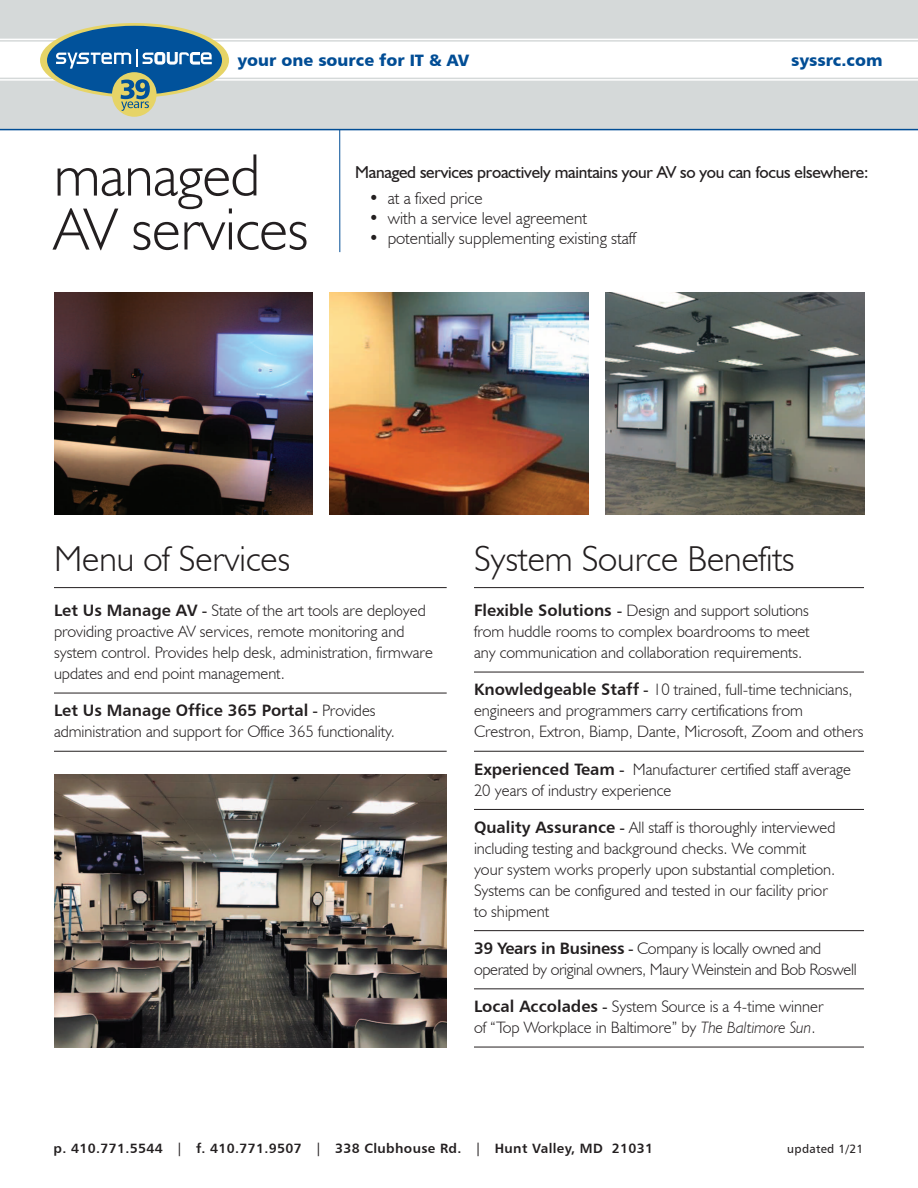
<style>
.page{position:relative;width:918px;height:1188px;background:#fff}
.page>*{position:absolute;margin:0;border:0;box-sizing:border-box;transform-origin:0 0}
.t1{font:300 60px/54px "Humanist 521 BT";letter-spacing:-.005em;color:#231f20}
.t2{font:300 36px "Humanist 521 BT";color:#231f20}
.t3{font:300 17.25px "Humanist 521 BT";color:#231f20}
.t4{font:17.25px "Humanist 521 BT";letter-spacing:-.015em;color:#231f20}
.t5{font:300 16.5px/21px "Humanist 521 BT";color:#231f20}
.t6{font:300 16.5px/21px "Humanist 521 BT";letter-spacing:-.02em;color:#231f20}
.t7{font:16.5px "Humanist 777 BT Bold B";color:#231f20}
.t8{font:16.5px "Humanist 777 BT Black B";color:#014d95}
.t9{font:13.5px "Humanist 777 BT Bold B";letter-spacing:.025em;color:#231f20}
.t10{font:12px "Humanist 777 BT Roman B";letter-spacing:.025em;color:#231f20}
.s1{font-family:"Humanist 777 BT Bold B";font-weight:400}
.s2{font-weight:400}
.s3{font-family:"Humanist 521 BT"}
.s4{font-family:"Humanist 521 BT";font-weight:300}
.s5{font-style:italic}
.s6{font-family:"Humanist 777 BT Roman B"}
</style>
<div class="page">
<div style="left:0;top:0;width:918px;height:130px;background:#d5d9d9"></div>
<div style="left:0;top:39px;width:918px;height:41px;background:#fff"></div>
<hr style="left:0;top:78px;width:918px;height:4px;background:#d5d9d9">
<div style="left:0;top:37px;width:918px;height:5px;background:#e4e6e6"></div>
<hr style="left:0;top:39px;width:918px;height:1px;background:#fff">
<hr style="left:0;top:129px;width:918px;height:1px;background:#014d95">
<hr style="left:0;top:79px;width:918px;height:2px;background:#fff">
<svg style="left:40px;top:23px;width:189px;height:75px"></svg>
<div style="left:47px;top:26px;width:175px;height:69px;background:#01529b;border-radius:50%"></div>
<svg style="left:56px;top:49px;width:81px;height:20px"></svg>
<svg style="left:143px;top:52px;width:69px;height:12px"></svg>
<div style="left:112px;top:72px;width:45px;height:45px;background:#e6d467;border-radius:50%"></div>
<svg style="left:121px;top:79px;width:29px;height:32px"></svg>
<hr style="left:339px;top:130px;width:1px;height:122px;background:#014d95">
<hr style="left:54px;top:587px;width:393px;height:1px;background:#231f20">
<hr style="left:54px;top:693px;width:393px;height:1px;background:#231f20">
<hr style="left:54px;top:751px;width:393px;height:1px;background:#231f20">
<hr style="left:474px;top:587px;width:390px;height:1px;background:#231f20">
<hr style="left:474px;top:672px;width:390px;height:1px;background:#231f20">
<hr style="left:474px;top:751px;width:390px;height:1px;background:#231f20">
<hr style="left:474px;top:809px;width:390px;height:1px;background:#231f20">
<hr style="left:474px;top:930px;width:390px;height:1px;background:#231f20">
<hr style="left:474px;top:988px;width:390px;height:1px;background:#231f20">
<hr style="left:474px;top:1047px;width:390px;height:1px;background:#231f20">
<img style="left:54px;top:775px;width:393px;height:272px">
<img style="left:54px;top:293px;width:259px;height:222px">
<img style="left:330px;top:293px;width:258px;height:222px">
<img style="left:605px;top:293px;width:259px;height:222px">
<p class="t8" style="left:237px;top:49px;width:234px">your one source for IT &amp; AV</p>
<p class="t8" style="left:791px;top:49px;width:93px">syssrc.com</p>
<h1 class="t1" style="left:54px;top:147px;width:256px">managed<br>AV services</h1>
<p class="t4" style="left:355px;top:162px;width:515px">Managed services proactively maintains your AV so you can focus elsewhere:</p>
<p class="t3" style="left:369px;top:187px;width:115px">• at a fixed price</p>
<p class="t3" style="left:369px;top:208px;width:220px">• with a service level agreement</p>
<p class="t3" style="left:369px;top:228px;width:269px">• potentially supplementing existing staff</p>
<h2 class="t2" style="left:54px;top:536px;width:238px">Menu of Services</h2>
<p class="t5" style="left:54px;top:600px;width:381px"><span class="s1">Let Us Manage AV</span> <span class="s2">-</span> State of the art tools are deployed providing proactive AV services, remote monitoring and system control. Provides help desk, administration, firmware updates and end point management.</p>
<p class="t7" style="left:54px;top:700px;width:323px">Let Us Manage Office 365 Portal <span class="s3">-</span> <span class="s4">Provides</span></p>
<p class="t5" style="left:54px;top:721px;width:342px">administration and support for Office 365 functionality.</p>
<h2 class="t2" style="left:474px;top:536px;width:322px">System Source Benefits</h2>
<p class="t5" style="left:474px;top:600px;width:337px;text-align:justify"><span class="s1">Flexible Solutions</span> <span class="s2">-</span> Design and support solutions from huddle rooms to complex boardrooms to meet any communication and collaboration requirements.</p>
<p class="t5" style="left:474px;top:679px;width:391px"><span class="s1">Knowledgeable Staff</span> <span class="s2">-</span> 10 trained, full-time technicians, engineers and programmers carry certifications from<br>Crestron, Extron, Biamp, Dante, Microsoft, Zoom and others</p>
<p class="t5" style="left:474px;top:758px;width:379px"><span class="s1">Experienced Team</span> <span class="s2">-</span> Manufacturer certified staff average<br>20 years of industry experience</p>
<p class="t5" style="left:474px;top:816px;width:363px"><span class="s1">Quality Assurance</span> <span class="s2">-</span> All staff is thoroughly interviewed including testing and background checks. We commit your system works properly upon substantial completion.<br>Systems can be configured and tested in our facility prior to shipment</p>
<p class="t6" style="left:474px;top:938px;width:384px"><span class="s1">39 Years in Business</span> <span class="s2">-</span> Company is locally owned and operated by original owners, Maury Weinstein and Bob Roswell</p>
<p class="t5" style="left:474px;top:996px;width:351px"><span class="s1">Local Accolades</span> <span class="s2">-</span> System Source is a 4-time winner of “Top Workplace in Baltimore” by <span class="s5">The Baltimore Sun</span>.</p>
<p class="t9" style="left:53px;top:1139px;width:601px">p. 410.771.5544 <span class="s6">|</span> f. 410.771.9507 <span class="s6">|</span> 338 Clubhouse Rd. <span class="s6">|</span> Hunt Valley, MD 21031</p>
<p class="t10" style="left:787px;top:1141px;width:78px">updated 1/21</p>
</div>
